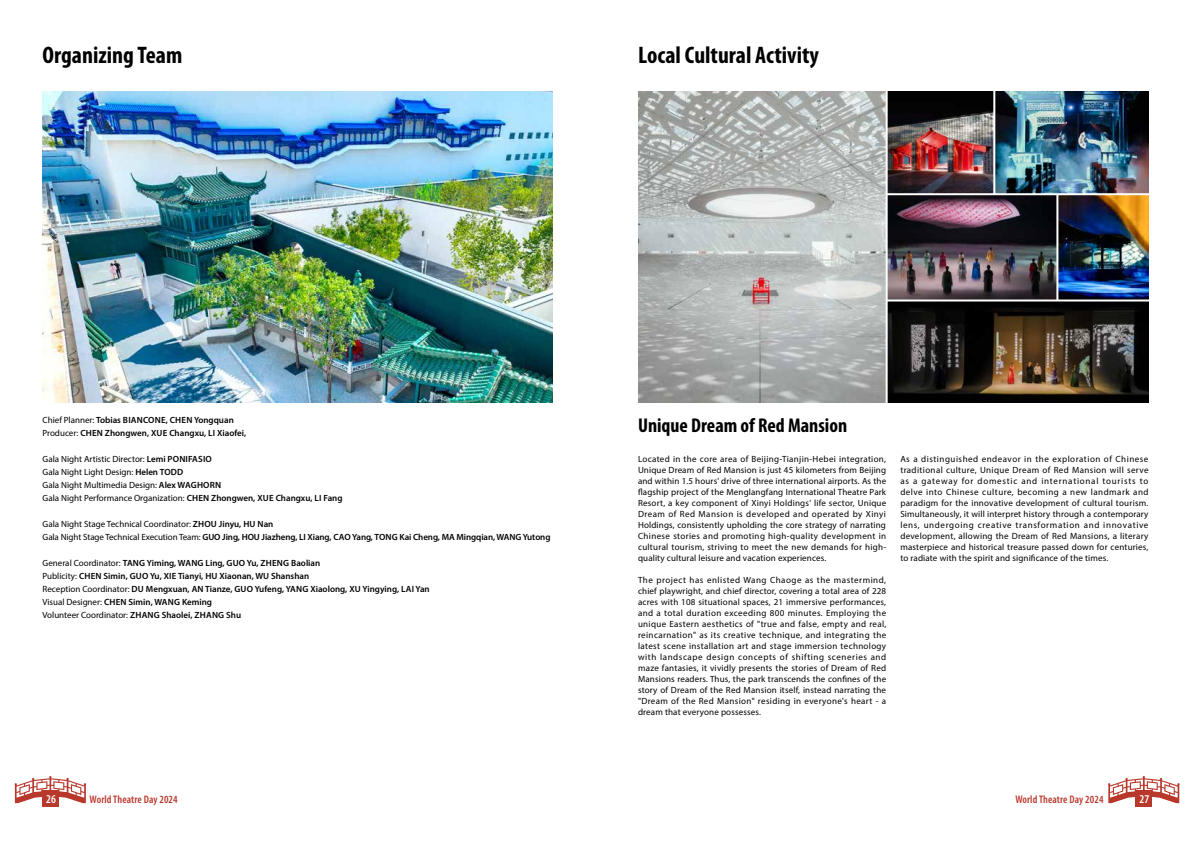
<style>
.page{position:relative;width:1191px;height:842px;background:#fff}
.page>*{position:absolute;margin:0;border:0;box-sizing:border-box;transform-origin:0 0}
.t1{font:700 condensed 24px "Myriad Pro";color:#000}
.t2{font:700 condensed 20px "Myriad Pro";color:#000}
.t3{font:600 condensed 12px "Myriad Pro";color:#fff}
.t4{font:600 condensed 11px "Myriad Pro";letter-spacing:.01em;color:#b9382c}
.t5{font:9px/11px "Myriad Pro";letter-spacing:.015em;color:#000;text-align:justify}
.t6{font:600 9px/13px "Myriad Pro";color:#000}
.s1{font-weight:400}
.s2{font-weight:600}
</style>
<div class="page">
<svg style="left:15px;top:776px;width:71px;height:27px"></svg>
<div style="left:42px;top:790px;width:17px;height:16px;background:#b9382c"></div>
<svg style="left:1108px;top:776px;width:71px;height:27px"></svg>
<div style="left:1135px;top:790px;width:17px;height:16px;background:#b9382c"></div>
<img style="left:638px;top:91px;width:247px;height:312px">
<img style="left:995px;top:91px;width:153px;height:102px">
<img style="left:887px;top:301px;width:261px;height:102px">
<img style="left:887px;top:195px;width:169px;height:104px">
<img style="left:1058px;top:195px;width:90px;height:104px">
<img style="left:887px;top:91px;width:106px;height:102px">
<img style="left:43px;top:91px;width:510px;height:312px">
<h1 class="t1" style="left:43px;top:41px;width:141px">Organizing Team</h1>
<h1 class="t1" style="left:638px;top:41px;width:182px">Local Cultural Activity</h1>
<p class="t6" style="left:43px;top:413px;width:205px"><span class="s1">Chief Planner:</span> Tobias BIANCONE, CHEN Yongquan<br><span class="s1">Producer:</span> CHEN Zhongwen, XUE Changxu, LI Xiaofei,</p>
<p class="t5" style="left:43px;top:452px;width:301px;line-height:13px;text-align:left">Gala Night Artistic Director: <span class="s2">Lemi PONIFASIO<br></span>Gala Night Light Design: <span class="s2">Helen TODD<br></span>Gala Night Multimedia Design: <span class="s2">Alex WAGHORN<br></span>Gala Night Performance Organization: <span class="s2">CHEN Zhongwen, XUE Changxu, LI Fang</span></p>
<p class="t6" style="left:43px;top:517px;width:509px"><span class="s1">Gala Night Stage Technical Coordinator:</span> ZHOU Jinyu, HU Nan<br><span class="s1">Gala Night Stage Technical Execution Team:</span> GUO Jing, HOU Jiazheng, LI Xiang, CAO Yang, TONG Kai Cheng, MA Mingqian, WANG Yutong</p>
<p class="t6" style="left:43px;top:556px;width:389px"><span class="s1">General Coordinator:</span> TANG Yiming, WANG Ling, GUO Yu, ZHENG Baolian<br><span class="s1">Publicity:</span> CHEN Simin, GUO Yu, XIE Tianyi, HU Xiaonan, WU Shanshan<br><span class="s1">Reception Coordinator:</span> DU Mengxuan, AN Tianze, GUO Yufeng, YANG Xiaolong, XU Yingying, LAI Yan <span class="s1">Visual Designer:</span> CHEN Simin, WANG Keming<br><span class="s1">Volunteer Coordinator:</span> ZHANG Shaolei, ZHANG Shu</p>
<h2 class="t2" style="left:638px;top:414px;width:211px">Unique Dream of Red Mansion</h2>
<p class="t5" style="left:638px;top:453px;width:250px">Located in the core area of Beijing-Tianjin-Hebei integration, Unique Dream of Red Mansion is just 45 kilometers from Beijing and within 1.5 hours' drive of three international airports. As the flagship project of the Menglangfang International Theatre Park Resort, a key component of Xinyi Holdings' life sector, Unique Dream of Red Mansion is developed and operated by Xinyi Holdings, consistently upholding the core strategy of narrating Chinese stories and promoting high-quality development in cultural tourism, striving to meet the new demands for high&shy;quality cultural leisure and vacation experiences.</p>
<p class="t5" style="left:638px;top:574px;width:250px">The project has enlisted Wang Chaoge as the mastermind, chief playwright, and chief director, covering a total area of 228 acres with 108 situational spaces, 21 immersive performances, and a total duration exceeding 800 minutes. Employing the unique Eastern aesthetics of "true and false, empty and real, reincarnation" as its creative technique, and integrating the latest scene installation art and stage immersion technology with landscape design concepts of shifting sceneries and maze fantasies, it vividly presents the stories of Dream of Red Mansions readers. Thus, the park transcends the confines of the story of Dream of the Red Mansion itself, instead narrating the "Dream of the Red Mansion" residing in everyone's heart - a dream that everyone possesses.</p>
<p class="t5" style="left:900px;top:453px;width:250px">As a distinguished endeavor in the exploration of Chinese traditional culture, Unique Dream of Red Mansion will serve as a gateway for domestic and international tourists to delve into Chinese culture, becoming a new landmark and paradigm for the innovative development of cultural tourism.<br>Simultaneously, it will interpret history through a contemporary lens, undergoing creative transformation and innovative development, allowing the Dream of Red Mansions, a literary masterpiece and historical treasure passed down for centuries, to radiate with the spirit and significance of the times.</p>
<h3 class="t3" style="left:46px;top:791px;width:11px">26</h3>
<p class="t4" style="left:90px;top:793px;width:90px">World Theatre Day 2024</p>
<p class="t4" style="left:1015px;top:793px;width:90px">World Theatre Day 2024</p>
<h3 class="t3" style="left:1139px;top:791px;width:11px">27</h3>
</div>
